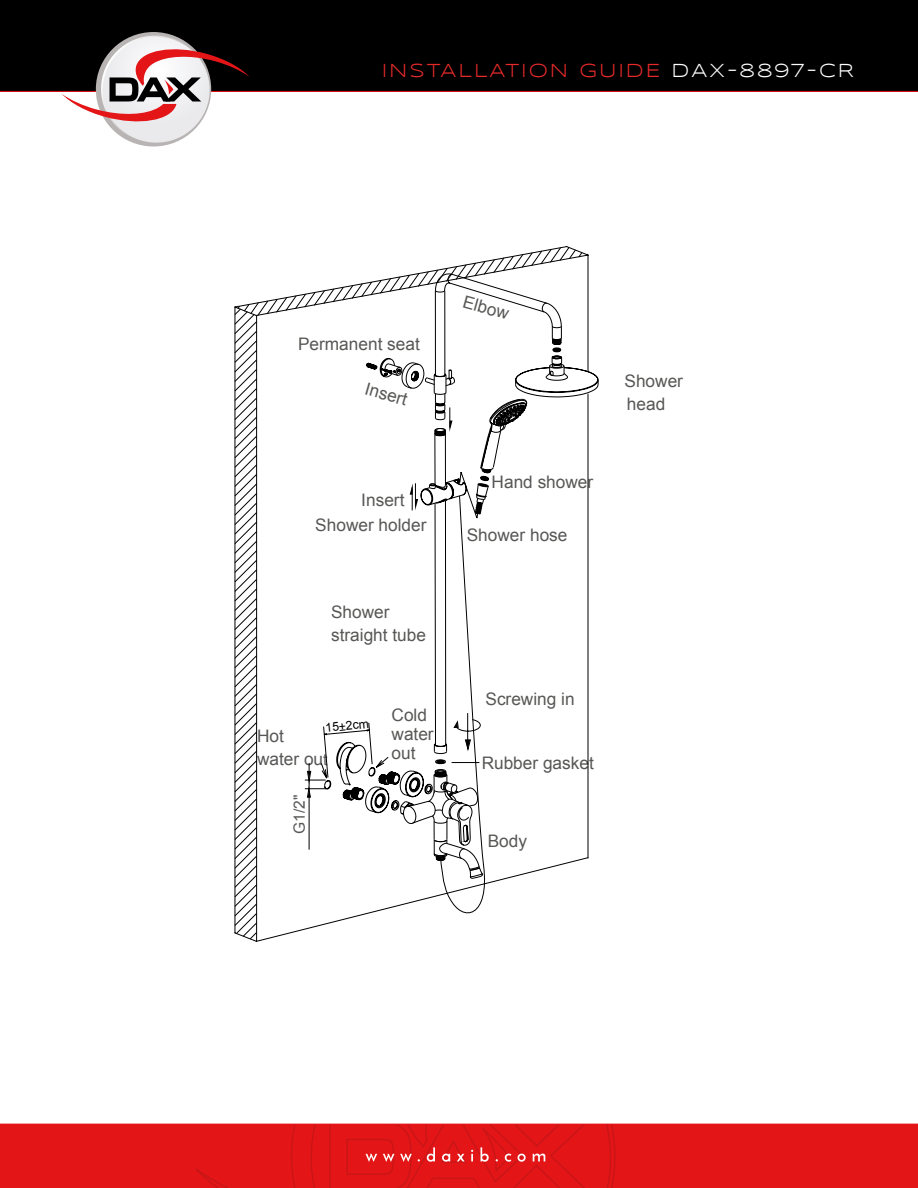
<style>
.page{position:relative;width:918px;height:1188px;background:#fff}
.page>*{position:absolute;margin:0;border:0;box-sizing:border-box;transform-origin:0 0}
.t1{font:19.5px "Syncopate";letter-spacing:.1em;color:#e62a2a}
.t2{font:17.25px/23px "Arial";color:#575756}
.t3{font:15.6px "Arial";color:#575756}
.t4{font:12.3px "Arial";color:#000}
.s1{color:#fff}
.s2{font-size:15.75px}
</style>
<div class="page">
<div style="left:0;top:1124px;width:918px;height:64px;background:#e41517"></div>
<svg style="left:195px;top:1125px;width:421px;height:63px"></svg>
<div style="left:0;top:0;width:918px;height:91px;background:#000"></div>
<hr style="left:0;top:91px;width:918px;height:1px;background:#e41517">
<svg style="left:62px;top:36px;width:187px;height:107px"></svg>
<svg style="left:234px;top:248px;width:355px;height:694px"></svg>
<p class="t1" style="left:382px;top:60px;width:474px">INSTALLATION GUIDE <span class="s1">DAX-8897-CR</span></p>
<p class="t2" style="left:298px;top:332px;width:123px">Permanent seat</p>
<p class="t2" style="left:369px;top:377px;width:45px;rotate:16deg">Insert</p>
<p class="t2" style="left:361px;top:488px;width:45px">Insert</p>
<p class="t2" style="left:315px;top:513px;width:113px">Shower holder</p>
<p class="t2" style="left:331px;top:601px;width:96px">Shower straight tube</p>
<p class="t4" style="left:325px;top:720px;width:45px;rotate:-6deg">15±2cm</p>
<p class="t2" style="left:257px;top:725px;width:72px">Hot water ou<span class="s2">t</span></p>
<p class="t3" style="left:289px;top:834px;width:41px;rotate:-90deg">G1/2"</p>
<p class="t2" style="left:392px;top:706px;width:44px;line-height:18.8px">Cold water out</p>
<p class="t2" style="left:467px;top:290px;width:48px;rotate:16deg">Elbow</p>
<p class="t2" style="left:492px;top:471px;width:103px">Hand shower</p>
<p class="t2" style="left:467px;top:524px;width:102px">Shower hose</p>
<p class="t2" style="left:486px;top:688px;width:91px">Screwing in</p>
<p class="t2" style="left:482px;top:751px;width:114px">Rubber gasket</p>
<p class="t2" style="left:488px;top:830px;width:41px">Body</p>
<p class="t2" style="left:625px;top:369px;width:60px">Shower head</p>
</div>
